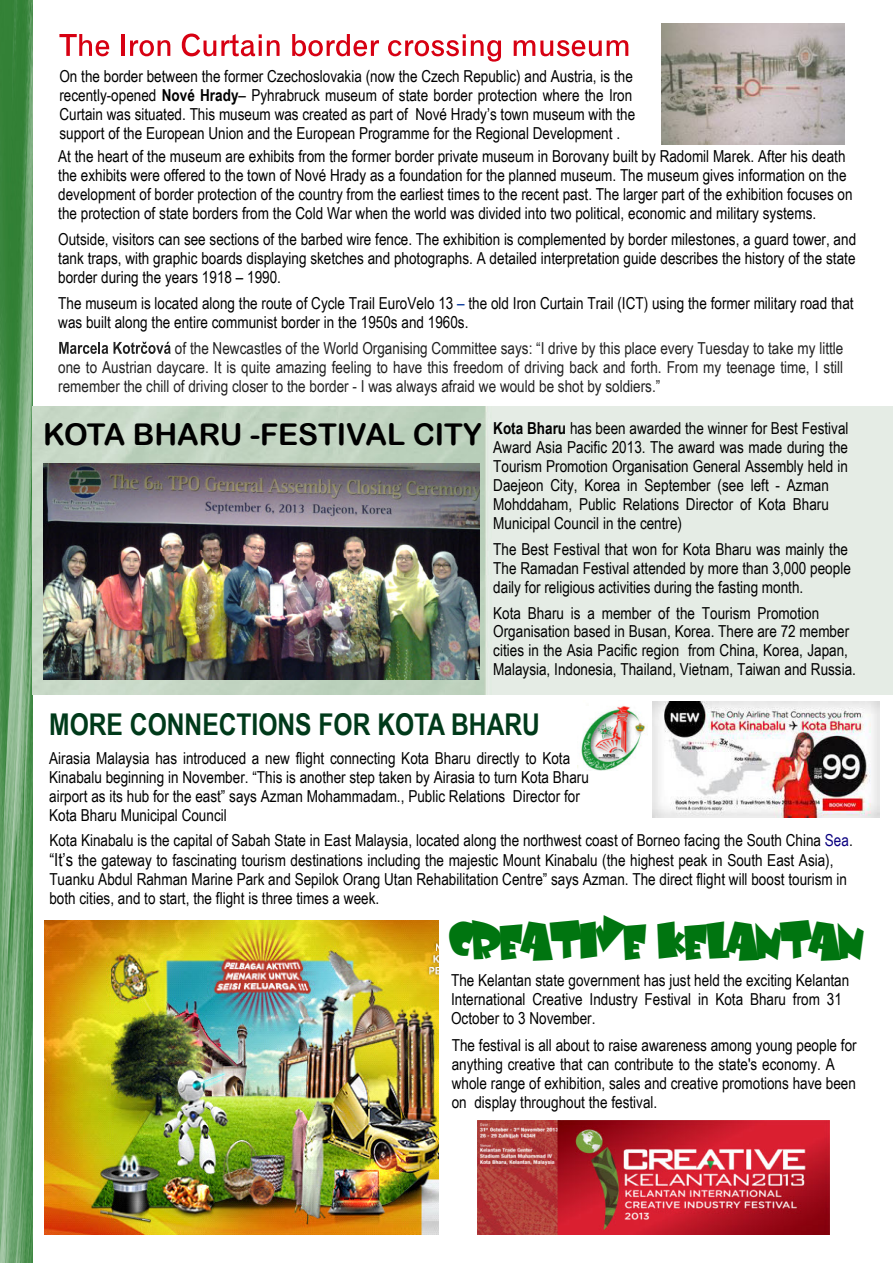
<style>
.page{position:relative;width:893px;height:1263px;background:#fff}
.page>*{position:absolute;margin:0;border:0;box-sizing:border-box;transform-origin:0 0}
.t1{font:45px "Baby Kruffy";color:#007510}
.t2{font:700 30px "Arial Narrow";color:#003a1a}
.t3{font:30px "Arial Rounded MT Bold";color:#000}
.t4{font:16.5px/18.9px "Arial Narrow";color:#000}
.t5{font:16.5px/18.9px "Arial Narrow";color:#222;text-align:justify}
.s1{font-weight:700}
.s2{color:#039}
.s3{color:#0b0080}
.s4{font-size:18px}
</style>
<div class="page">
<img style="left:0;top:0;width:33px;height:1263px">
<img style="left:32px;top:407px;width:861px;height:287px">
<img style="left:661px;top:24px;width:183px;height:121px">
<svg style="left:59px;top:342px;width:49px;height:12px"></svg>
<svg style="left:114px;top:342px;width:57px;height:12px"></svg>
<img style="left:44px;top:464px;width:436px;height:215px">
<svg style="left:59px;top:34px;width:50px;height:22px"></svg>
<hr style="left:121px;top:34px;width:4px;height:22px;background:#d70012">
<svg style="left:130px;top:40px;width:40px;height:16px"></svg>
<svg style="left:182px;top:34px;width:98px;height:22px"></svg>
<svg style="left:292px;top:34px;width:87px;height:22px"></svg>
<svg style="left:388px;top:34px;width:113px;height:28px"></svg>
<svg style="left:514px;top:40px;width:114px;height:16px"></svg>
<img style="left:652px;top:702px;width:227px;height:116px">
<img style="left:44px;top:920px;width:394px;height:315px">
<img style="left:478px;top:1121px;width:352px;height:113px">
<img style="left:577px;top:706px;width:68px;height:64px">
<p class="t4" style="left:59px;top:68px;width:577px">On the border between the former Czechoslovakia (now the Czech Republic) and Austria, is the recently-opened <span class="s1">Nové Hrady</span>– Pyhrabruck museum of state border protection where the Iron Curtain was situated. This museum was created as part of Nové Hrady’s town museum with the support of the European Union and the European Programme for the Regional Development .</p>
<p class="t4" style="left:58px;top:148px;width:796px">At the heart of the museum are exhibits from the former border private museum in Borovany built by Radomil Marek. After his death the exhibits were offered to the town of Nové Hrady as a foundation for the planned museum. The museum gives information on the development of border protection of the country from the earliest times to the recent past. The larger part of the exhibition focuses on the protection of state borders from the Cold War when the world was divided into two political, economic and military systems.</p>
<p class="t4" style="left:58px;top:231px;width:799px;text-align:justify">Outside, visitors can see sections of the barbed wire fence. The exhibition is complemented by border milestones, a guard tower, and tank traps, with graphic boards displaying sketches and photographs. A detailed interpretation guide describes the history of the state border during the years 1918 – 1990.</p>
<p class="t4" style="left:58px;top:295px;width:797px">The museum is located along the route of Cycle Trail EuroVelo 13 <span class="s2">–</span> the old Iron Curtain Trail (ICT) using the former military road that was built along the entire communist border in the 1950s and 1960s.</p>
<p class="t5" style="left:58px;top:340px;width:787px;text-indent:117px">of the Newcastles of the World Organising Committee says: “I drive by this place every Tuesday to take my little one to Austrian daycare. It is quite amazing feeling to have this freedom of driving back and forth. From my teenage time, I still remember the chill of driving closer to the border - I was always afraid we would be shot by soldiers.”</p>
<h2 class="t3" style="left:43px;top:423px;width:440px">KOTA BHARU -FESTIVAL CITY</h2>
<p class="t4" style="left:493px;top:420px;width:357px"><span class="s1">Kota Bharu</span> has been awarded the winner for Best Festival Award Asia Pacific 2013. The award was made during the Tourism Promotion Organisation General Assembly held in Daejeon City, Korea in September (see left - Azman Mohddaham, Public Relations Director of Kota Bharu Municipal Council in the centre)</p>
<p class="t4" style="left:493px;top:541px;width:359px">The Best Festival that won for Kota Bharu was mainly the<br>The Ramadan Festival attended by more than 3,000 people daily for religious activities during the fasting month.</p>
<p class="t4" style="left:493px;top:605px;width:364px">Kota Bharu is a member of the Tourism Promotion Organisation based in Busan, Korea. There are 72 member cities in the Asia Pacific region from China, Korea, Japan, Malaysia, Indonesia, Thailand, Vietnam, Taiwan and Russia.</p>
<h2 class="t2" style="left:49px;top:707px;width:492px">MORE CONNECTIONS FOR KOTA BHARU</h2>
<p class="t4" style="left:49px;top:750px;width:541px">Airasia Malaysia has introduced a new flight connecting Kota Bharu directly to Kota Kinabalu beginning in November. “This is another step taken by Airasia to turn Kota Bharu airport as its hub for the east” says Azman Mohammadam., Public Relations Director for Kota Bharu Municipal Council</p>
<p class="t4" style="left:49px;top:832px;width:805px;line-height:19.5px">Kota Kinabalu is the capital of Sabah State in East Malaysia, located along the northwest coast of Borneo facing the South China <span class="s3">Sea</span>. <span class="s4">“It’s</span> the gateway to fascinating tourism destinations including the majestic Mount Kinabalu (the highest peak in South East Asia), Tuanku Abdul Rahman Marine Park and Sepilok Orang Utan Rehabilitation Centre” says Azman. The direct flight will boost tourism in both cities, and to start, the flight is three times a week.</p>
<h1 class="t1" style="left:450px;top:906px;width:414px">CREATIVE KELANTAN</h1>
<p class="t4" style="left:451px;top:973px;width:400px">The Kelantan state government has just held the exciting Kelantan<br>International Creative Industry Festival in Kota Bharu from 31<br>October to 3 November.</p>
<p class="t4" style="left:452px;top:1037px;width:406px">The festival is all about to raise awareness among young people for anything creative that can contribute to the state's economy. A whole range of exhibition, sales and creative promotions have been on display throughout the festival.</p>
</div>
